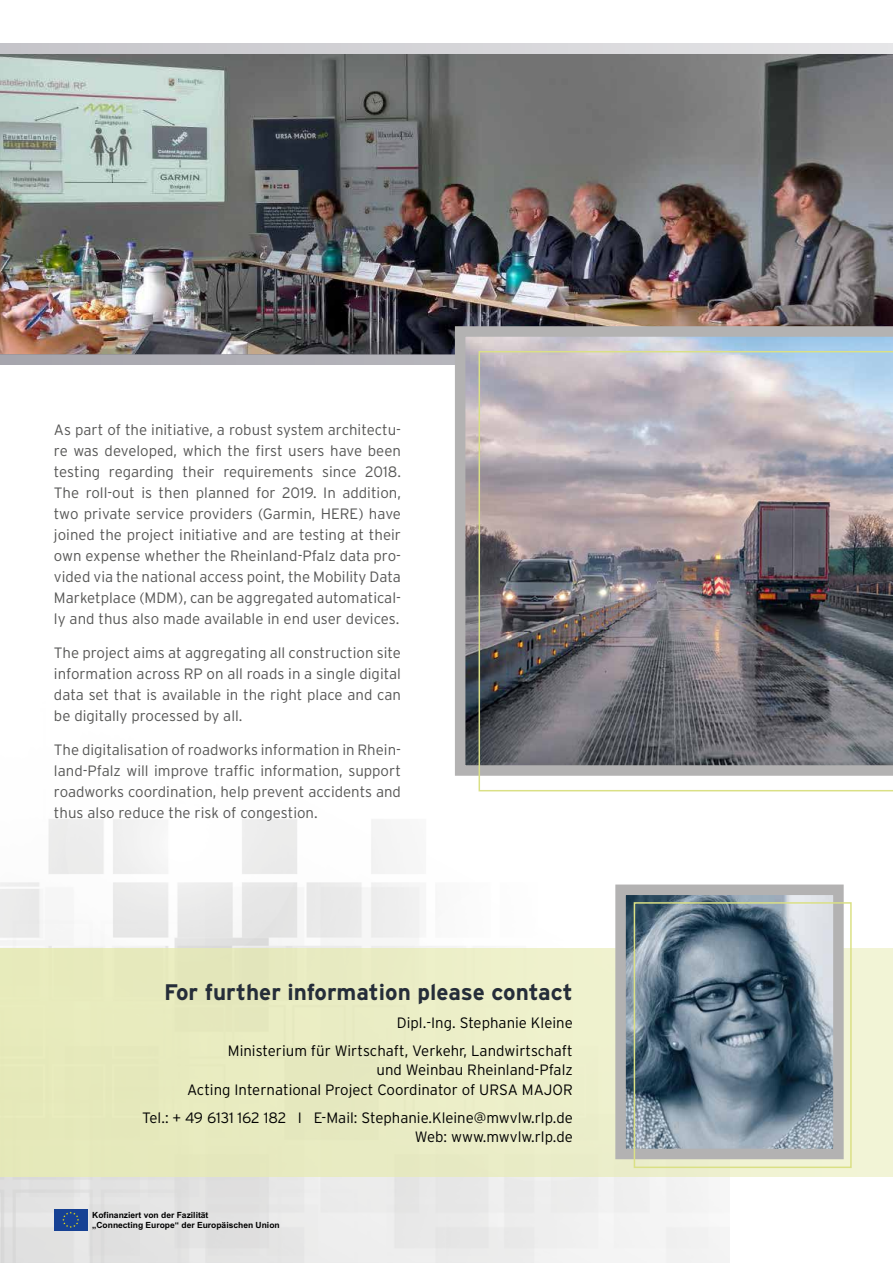
<style>
.page{position:relative;width:893px;height:1263px;background:#fff}
.page>*{position:absolute;margin:0;border:0;box-sizing:border-box;transform-origin:0 0}
.t1{font:700 22.5px "Interstate";color:#252d39}
.t2{font:300 15px/21px "Interstate";color:#575756;text-align:justify}
.t3{font:300 15px/19.5px "Interstate";color:#000;text-align:right}
.t4{font:700 8.55px/9.8px "Arial";color:#000}
</style>
<div class="page">
<img style="left:0;top:776px;width:730px;height:487px">
<div style="left:0;top:948px;width:893px;height:228px;background:linear-gradient(to right,#e4e7b8,#f1f3d5)"></div>
<svg style="left:0;top:43px;width:893px;height:11px;background:#d5d4d8"></svg>
<img style="left:626px;top:895px;width:207px;height:253px">
<div style="left:615px;top:884px;width:229px;height:275px;border:10px solid #b3b2b2"></div>
<div style="left:634px;top:902px;width:218px;height:266px;border:2px solid #dae085"></div>
<img style="left:0;top:54px;width:893px;height:300px">
<div style="left:0;top:354px;width:893px;height:11px;background:#aeadb4"></div>
<svg style="left:455px;top:326px;width:438px;height:450px;background:#a7aab0"></svg>
<img style="left:479px;top:351px;width:414px;height:440px">
<div style="left:54px;top:1209px;width:33px;height:21px;background:#164194"></div>
<svg style="left:62px;top:1211px;width:17px;height:17px"></svg>
<p class="t2" style="left:54px;top:419px;width:348px">As part of the initiative, a robust system architectu&shy;re was developed, which the first users have been testing regarding their requirements since 2018.<br>The roll-out is then planned for 2019. In addition, two private service providers (Garmin, HERE) have joined the project initiative and are testing at their own expense whether the Rheinland-Pfalz data pro&shy;vided via the national access point, the Mobility Data Marketplace (MDM), can be aggregated automatical&shy;ly and thus also made available in end user devices.</p>
<p class="t2" style="left:54px;top:642px;width:349px">The project aims at aggregating all construction site information across RP on all roads in a single digital data set that is available in the right place and can be digitally processed by all.</p>
<p class="t2" style="left:54px;top:739px;width:348px">The digitalisation of roadworks information in Rhein&shy;land-Pfalz will improve traffic information, support roadworks coordination, help prevent accidents and thus also reduce the risk of congestion.</p>
<h1 class="t1" style="left:164px;top:979px;width:410px">For further information please contact</h1>
<p class="t3" style="left:228px;top:1008px;width:346px;line-height:28px">Dipl.-Ing. Stephanie Kleine<br>Ministerium für Wirtschaft, Verkehr, Landwirtschaft</p>
<p class="t3" style="left:187px;top:1060px;width:387px">und Weinbau Rheinland-Pfalz<br>Acting International Project Coordinator of URSA MAJOR</p>
<p class="t3" style="left:142px;top:1108px;width:432px">Tel.: + 49 6131 162 182 I E-Mail: Stephanie.Kleine@mwvlw.rlp.de<br>Web: www.mwvlw.rlp.de</p>
<p class="t4" style="left:92px;top:1211px;width:189px">Kofinanziert von der Fazilität<br>„Connecting Europe“ der Europäischen Union</p>
</div>
